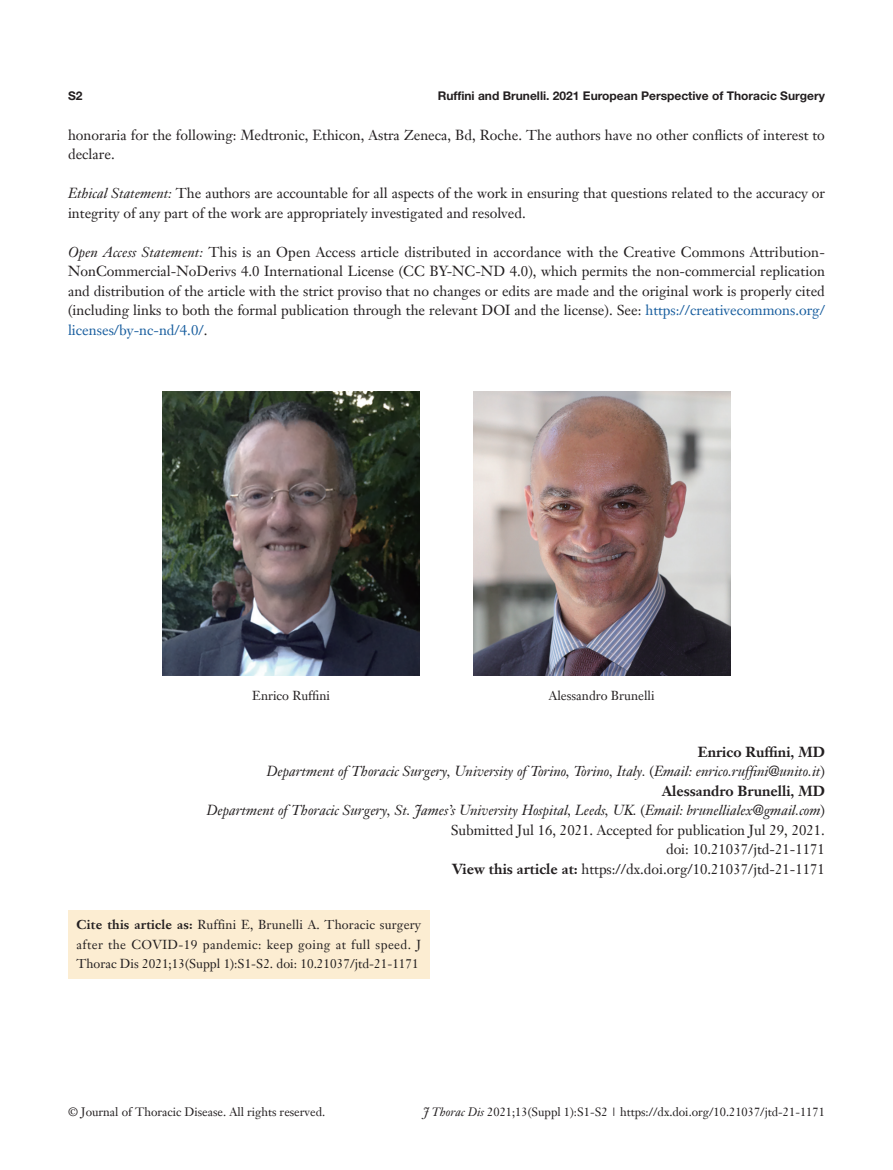
<style>
.page{position:relative;width:893px;height:1170px;background:#fff}
.page>*{position:absolute;margin:0;border:0;box-sizing:border-box;transform-origin:0 0}
.t1{font:14.25px/19.5px "Janson Text LT";color:#231f20}
.t2{font:italic 14.25px "Janson Text LT";color:#231f20}
.t3{font:700 14.25px "Janson Text LT";color:#231f20}
.Cite{font:12.75px/19.5px "Janson Text LT";color:#231f20;text-align:justify}
.t4{font:12px "Janson Text LT";color:#231f20}
.Running_title{font:700 12px "Helvetica Neue LT Pro";color:#231f20}
.s1{font-style:italic}
.s2{color:#175d9e}
.s3{font-style:normal}
.s4{font-weight:700}
</style>
<div class="page">
<img style="left:163px;top:391px;width:257px;height:284px">
<img style="left:473px;top:391px;width:257px;height:284px">
<div style="left:68px;top:909px;width:361px;height:69px;background:#fcedd2"></div>
<p class="Running_title" style="left:68px;top:88px;width:16px">S2</p>
<p class="Running_title" style="left:438px;top:88px;width:389px">Ruffini and Brunelli. 2021 European Perspective of Thoracic Surgery</p>
<p class="t1" style="left:68px;top:125px;width:758px">honoraria for the following: Medtronic, Ethicon, Astra Zeneca, Bd, Roche. The authors have no other conflicts of interest to declare.</p>
<p class="t1" style="left:68px;top:183px;width:758px"><span class="s1">Ethical Statement:</span> The authors are accountable for all aspects of the work in ensuring that questions related to the accuracy or integrity of any part of the work are appropriately investigated and resolved.</p>
<p class="t1" style="left:68px;top:242px;width:758px;text-align:justify"><span class="s1">Open Access Statement:</span> This is an Open Access article distributed in accordance with the Creative Commons Attribution-NonCommercial-NoDerivs 4.0 International License (CC BY-NC-ND 4.0), which permits the non-commercial replication and distribution of the article with the strict proviso that no changes or edits are made and the original work is properly cited (including links to both the formal publication through the relevant DOI and the license). See: <span class="s2">https://creativecommons.org/ licenses/by-nc-nd/4.0/</span>.</p>
<p class="Cite" style="left:252px;top:685px;width:79px">Enrico Ruffini</p>
<p class="Cite" style="left:549px;top:685px;width:107px">Alessandro Brunelli</p>
<p class="t3" style="left:698px;top:742px;width:129px">Enrico Ruffini, MD</p>
<p class="t2" style="left:266px;top:762px;width:560px">Department of Thoracic Surgery, University of Torino, Torino, Italy. <span class="s3">(</span>Email: enrico.ruffini@unito.it<span class="s3">)</span></p>
<p class="t3" style="left:662px;top:781px;width:164px">Alessandro Brunelli, MD</p>
<p class="t2" style="left:206px;top:801px;width:620px">Department of Thoracic Surgery, St. James’s University Hospital, Leeds, UK. <span class="s3">(</span>Email: brunellialex@gmail.com<span class="s3">)</span></p>
<p class="t1" style="left:451px;top:819px;width:376px">Submitted Jul 16, 2021. Accepted for publication Jul 29, 2021.</p>
<p class="t1" style="left:666px;top:839px;width:160px">doi: 10.21037/jtd-21-1171</p>
<p class="t1" style="left:452px;top:858px;width:374px"><span class="s4">View this article at:</span> https://dx.doi.org/10.21037/jtd-21-1171</p>
<p class="Cite" style="left:77px;top:915px;width:346px"><span class="s4">Cite this article as:</span> Ruffini E, Brunelli A. Thoracic surgery after the COVID-19 pandemic: keep going at full speed. J Thorac Dis 2021;13(Suppl 1):S1-S2. doi: 10.21037/jtd-21-1171</p>
<p class="t4" style="left:68px;top:1104px;width:259px">© Journal of Thoracic Disease. All rights reserved.</p>
<p class="t4" style="left:423px;top:1104px;width:403px"><span class="s1">J Thorac Dis</span> 2021;13(Suppl 1):S1-S2 | https://dx.doi.org/10.21037/jtd-21-1171</p>
</div>
